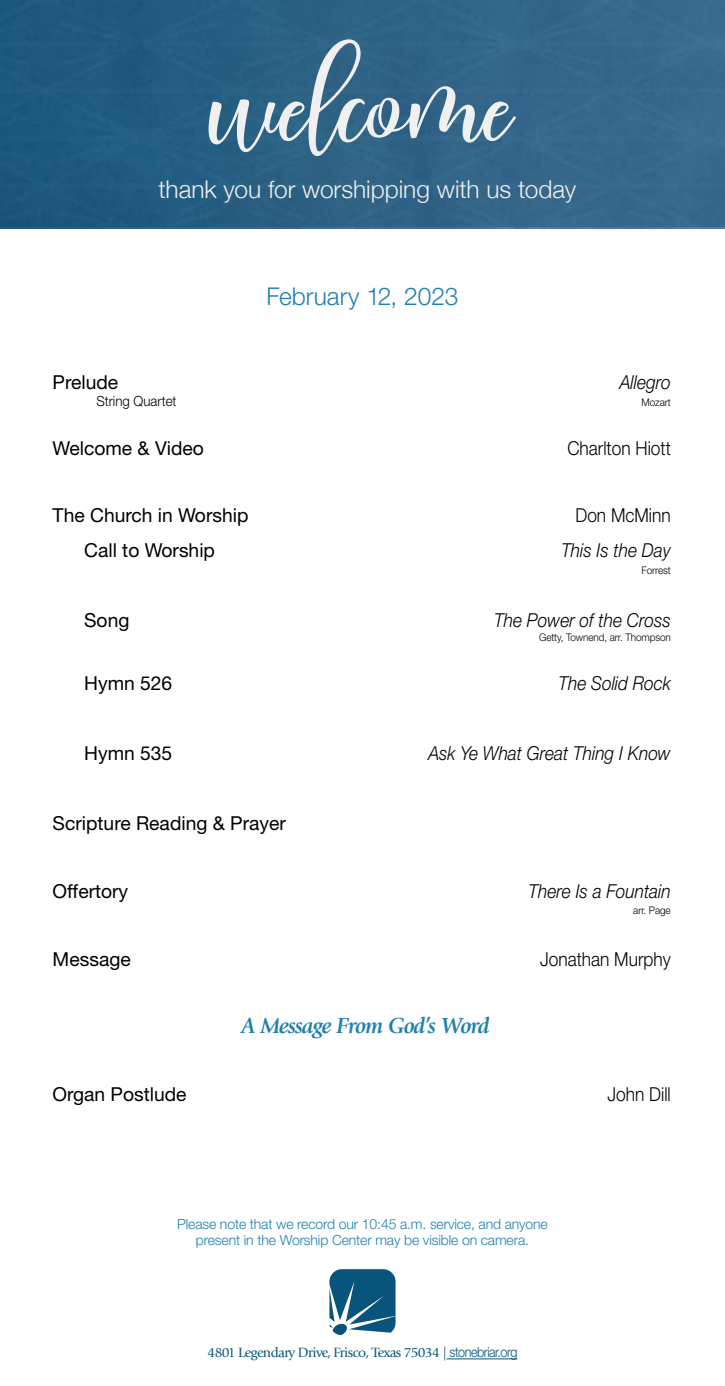
<style>
.page{position:relative;width:725px;height:1386px;background:#fff}
.page>*{position:absolute;margin:0;border:0;box-sizing:border-box;transform-origin:0 0}
.t1{font:117.25px "Malficent Script";color:#f0f0f0}
.t2{font:300 24.5px "Helvetica Neue";color:#f0f0f0}
.t3{font:300 24.5px "Helvetica Neue LT Std";color:#207fb0}
.t4{font:italic 700 22.75px "Giovanni Std";letter-spacing:-.045em;color:#207fb0}
.t5{font:19.25px "Helvetica Neue LT Std";color:#000}
.t6{font:italic 300 19.25px "Helvetica Neue LT Std";color:#000;scale:.9 1}
.t7{font:300 19.25px "Helvetica Neue LT Std";color:#000;scale:.9 1}
.t8{font:300 14px/16.8px "Helvetica Neue LT Std";letter-spacing:-.01em;color:#207fb0;text-align:center}
.t9{font:14px "Giovanni Std";letter-spacing:-.04em;color:#08547a}
.t10{font:300 14px "Helvetica Neue LT Std";color:#000;scale:.95 1}
.t11{font:300 10.5px "Helvetica Neue LT Std";letter-spacing:-.01em;color:#000;scale:.95 1}
.s1{font-family:"Helvetica Neue LT Std";font-weight:300}
</style>
<div class="page">
<svg style="left:329px;top:1269px;width:66px;height:66px"></svg>
<hr style="left:446px;top:1359px;width:71px;height:1px;background:#08547a">
<div style="left:0;top:0;width:724px;height:227px;background:linear-gradient(to right,#1d587d,#3b6c8e)"></div>
<h1 class="t1" style="left:209px;top:34px;width:305px">welcome</h1>
<p class="t2" style="left:158px;top:170px;width:419px">thank you for worshipping with us today</p>
<p class="t3" style="left:266px;top:281px;width:194px">February 12, 2023</p>
<p class="t5" style="left:53px;top:371px;width:67px">Prelude</p>
<p class="t6" style="left:619px;top:371px;width:58px">Allegro</p>
<p class="t10" style="left:96px;top:393px;width:86px">String Quartet</p>
<p class="t11" style="left:641px;top:396px;width:32px">Mozart</p>
<p class="t5" style="left:53px;top:436px;width:153px">Welcome &amp; Video</p>
<p class="t7" style="left:567px;top:436px;width:116px">Charlton Hiott</p>
<p class="t5" style="left:53px;top:504px;width:197px">The Church in Worship</p>
<p class="t7" style="left:575px;top:504px;width:107px">Don McMinn</p>
<p class="t5" style="left:84px;top:539px;width:132px">Call to Worship</p>
<p class="t6" style="left:561px;top:539px;width:123px">This Is the Day</p>
<p class="t11" style="left:641px;top:564px;width:32px">Forrest</p>
<p class="t5" style="left:84px;top:608px;width:47px">Song</p>
<p class="t6" style="left:494px;top:608px;width:198px">The Power of the Cross</p>
<p class="t11" style="left:539px;top:631px;width:140px">Getty, Townend, arr. Thompson</p>
<p class="t5" style="left:84px;top:671px;width:90px">Hymn 526</p>
<p class="t6" style="left:558px;top:671px;width:126px">The Solid Rock</p>
<p class="t5" style="left:84px;top:741px;width:90px">Hymn 535</p>
<p class="t6" style="left:428px;top:741px;width:271px">Ask Ye What Great Thing I Know</p>
<p class="t5" style="left:53px;top:811px;width:235px">Scripture Reading &amp; Prayer</p>
<p class="t5" style="left:53px;top:879px;width:77px">Offertory</p>
<p class="t6" style="left:528px;top:879px;width:159px">There Is a Fountain</p>
<p class="t11" style="left:633px;top:904px;width:41px">arr. Page</p>
<p class="t5" style="left:53px;top:947px;width:80px">Message</p>
<p class="t7" style="left:540px;top:947px;width:147px">Jonathan Murphy</p>
<p class="t4" style="left:241px;top:1013px;width:250px">A Message From God’s Word</p>
<p class="t5" style="left:53px;top:1083px;width:135px">Organ Postlude</p>
<p class="t7" style="left:607px;top:1083px;width:72px">John Dill</p>
<p class="t8" style="left:177px;top:1215px;width:372px">Please note that we record our 10:45 a.m. service, and anyone present in the Worship Center may be visible on camera.</p>
<p class="t9" style="left:207px;top:1345px;width:311px">4801 Legendary Drive, Frisco, Texas 75034 | <span class="s1">stonebriar.org</span></p>
</div>
